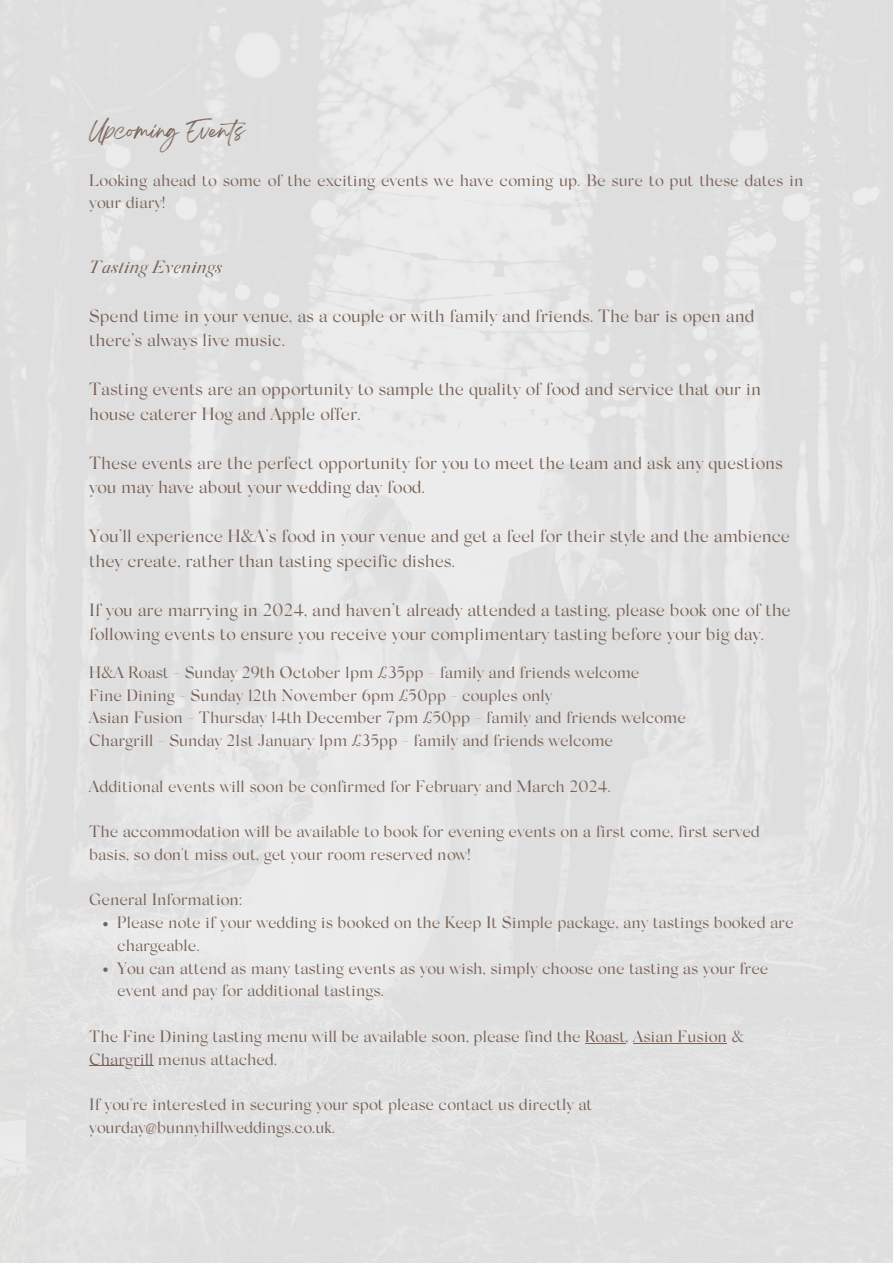
<style>
.page{position:relative;width:893px;height:1264px;background:#fff}
.page>*{position:absolute;margin:0;border:0;box-sizing:border-box;transform-origin:0 0}
.t1{font:18px "Breathing";color:#796256}
.t2{font:17.7px/24.5px "Silk Serif";color:#796256}
.t3{font:italic 17.7px "Silk Serif";color:#796256}
.t4{font:16.5px/22.8px "Silk Serif";color:#796256}
</style>
<div class="page">
<div style="left:0;top:0;width:892px;height:1262px;background:#e0e0e0"></div>
<svg style="left:103px;top:922px;width:5px;height:4px"></svg>
<svg style="left:103px;top:967px;width:5px;height:4px"></svg>
<hr style="left:585px;top:1042px;width:40px;height:1px;background:#796256">
<hr style="left:633px;top:1042px;width:93px;height:1px;background:#796256">
<hr style="left:89px;top:1065px;width:64px;height:1px;background:#796256">
<p class="t1" style="left:89px;top:125px;width:166px">Upcoming Events</p>
<p class="t4" style="left:89px;top:170px;width:715px">Looking ahead to some of the exciting events we have coming up. Be sure to put these dates in your diary!</p>
<p class="t3" style="left:89px;top:260px;width:134px">Tasting Evenings</p>
<p class="t2" style="left:89px;top:305px;width:666px">Spend time in your venue, as a couple or with family and friends. The bar is open and there’s always live music.</p>
<p class="t2" style="left:89px;top:379px;width:673px">Tasting events are an opportunity to sample the quality of food and service that our in house caterer Hog and Apple offer.</p>
<p class="t2" style="left:89px;top:452px;width:695px">These events are the perfect opportunity for you to meet the team and ask any questions you may have about your wedding day food.</p>
<p class="t2" style="left:89px;top:526px;width:702px">You’ll experience H&amp;A’s food in your venue and get a feel for their style and the ambience they create, rather than tasting specific dishes.</p>
<p class="t2" style="left:89px;top:599px;width:703px">If you are marrying in 2024, and haven’t already attended a tasting, please book one of the following events to ensure you receive your complimentary tasting before your big day.</p>
<p class="t4" style="left:89px;top:662px;width:551px">H&amp;A Roast - Sunday 29th October 1pm £35pp - family and friends welcome</p>
<p class="t4" style="left:89px;top:685px;width:464px">Fine Dining - Sunday 12th November 6pm £50pp - couples only</p>
<p class="t4" style="left:89px;top:708px;width:598px">Asian Fusion - Thursday 14th December 7pm £50pp - family and friends welcome</p>
<p class="t4" style="left:89px;top:731px;width:525px">Chargrill - Sunday 21st January 1pm £35pp - family and friends welcome</p>
<p class="t4" style="left:89px;top:776px;width:523px">Additional events will soon be confirmed for February and March 2024.</p>
<p class="t4" style="left:89px;top:821px;width:672px">The accommodation will be available to book for evening events on a first come, first served basis, so don't miss out, get your room reserved now!</p>
<p class="t4" style="left:89px;top:890px;width:155px">General Information:</p>
<p class="t4" style="left:117px;top:912px;width:677px">Please note if your wedding is booked on the Keep It Simple package, any tastings booked are chargeable.</p>
<p class="t4" style="left:117px;top:958px;width:652px">You can attend as many tasting events as you wish, simply choose one tasting as your free event and pay for additional tastings.</p>
<p class="t4" style="left:89px;top:1026px;width:656px">The Fine Dining tasting menu will be available soon, please find the Roast, Asian Fusion &amp;<br>Chargrill menus attached.</p>
<p class="t4" style="left:89px;top:1094px;width:504px">If you're interested in securing your spot please contact us directly at yourday@bunnyhillweddings.co.uk.</p>
</div>
